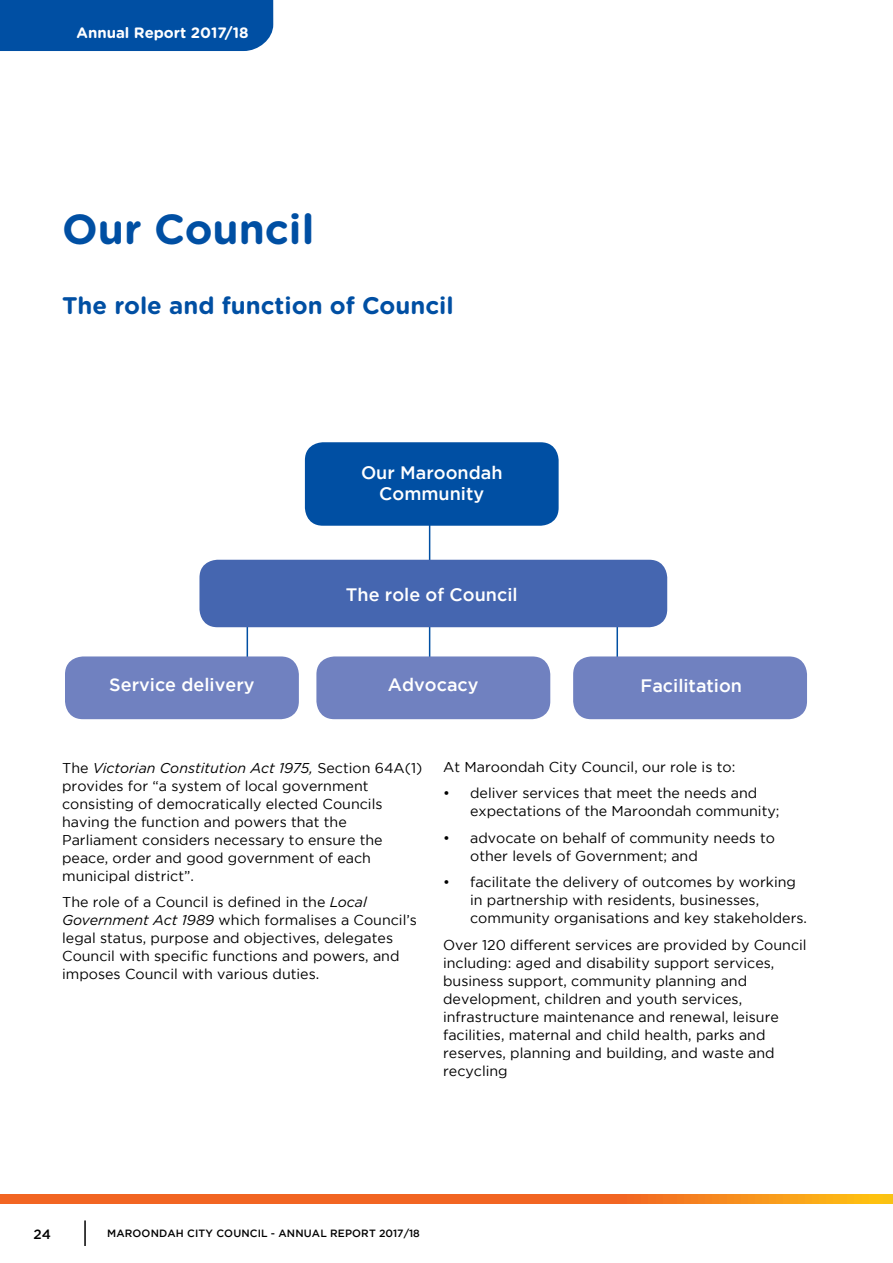
<style>
.page{position:relative;width:893px;height:1263px;background:#fff}
.page>*{position:absolute;margin:0;border:0;box-sizing:border-box;transform-origin:0 0}
.t1{font:700 42px "Gotham Rounded";color:#004fa3}
.t2{font:700 24px "Gotham Rounded";color:#004fa3}
.t3{font:500 18px/21.6px "Gotham";color:#fff;text-align:center}
.t4{font:700 15px "Gotham Rounded";color:#fff}
.t5{font:14.25px/18px "Gotham";color:#000}
.t6{font:500 13.5px "Gotham";color:#000}
.t7{font:500 10.5px "Gotham";letter-spacing:.015em;color:#000}
.s1{font-style:italic}
</style>
<div class="page">
<hr style="left:84px;top:1220px;width:2px;height:26px;background:#000">
<svg style="left:0;top:1195px;width:893px;height:8px;background:#f3741f"></svg>
<div style="left:0;top:0;width:273px;height:51px;background:#004fa3"></div>
<hr style="left:429px;top:519px;width:1px;height:169px;background:#004fa3">
<hr style="left:247px;top:620px;width:1px;height:51px;background:#004fa3">
<hr style="left:616px;top:622px;width:2px;height:51px;background:#004fa3">
<div style="left:305px;top:442px;width:254px;height:84px;background:#004fa3;border-radius:18px"></div>
<div style="left:199px;top:560px;width:468px;height:67px;background:#4566b0;border-radius:18px"></div>
<div style="left:316px;top:656px;width:234px;height:63px;background:#7081c0;border-radius:18px"></div>
<div style="left:65px;top:656px;width:234px;height:63px;background:#7081c0;border-radius:18px"></div>
<div style="left:573px;top:656px;width:234px;height:63px;background:#7081c0;border-radius:18px"></div>
<p class="t4" style="left:77px;top:22px;width:174px">Annual Report 2017/18</p>
<h1 class="t1" style="left:62px;top:198px;width:254px">Our Council</h1>
<h2 class="t2" style="left:62px;top:288px;width:393px">The role and function of Council</h2>
<p class="t3" style="left:361px;top:461px;width:143px">Our Maroondah<br>Community</p>
<p class="t3" style="left:346px;top:583px;width:173px">The role of Council</p>
<p class="t3" style="left:109px;top:674px;width:147px">Service delivery</p>
<p class="t3" style="left:388px;top:674px;width:92px">Advocacy</p>
<p class="t3" style="left:640px;top:675px;width:103px">Facilitation</p>
<p class="t5" style="left:62px;top:759px;width:362px">The <span class="s1">Victorian Constitution Act 1975,</span> Section 64A(1) provides for “a system of local government consisting of democratically elected Councils having the function and powers that the Parliament considers necessary to ensure the peace, order and good government of each municipal district”.</p>
<p class="t5" style="left:62px;top:893px;width:356px">The role of a Council is defined in the <span class="s1">Local Government Act 1989</span> which formalises a Council’s legal status, purpose and objectives, delegates Council with specific functions and powers, and imposes Council with various duties.</p>
<p class="t5" style="left:443px;top:758px;width:294px">At Maroondah City Council, our role is to:</p>
<p class="t5" style="left:470px;top:784px;width:311px;text-indent:-27px">• deliver services that meet the needs and expectations of the Maroondah community;</p>
<p class="t5" style="left:470px;top:829px;width:306px;text-indent:-27px">• advocate on behalf of community needs to other levels of Government; and</p>
<p class="t5" style="left:470px;top:873px;width:338px;text-indent:-27px">• facilitate the delivery of outcomes by working in partnership with residents, businesses, community organisations and key stakeholders.</p>
<p class="t5" style="left:443px;top:936px;width:365px">Over 120 different services are provided by Council including: aged and disability support services, business support, community planning and development, children and youth services, infrastructure maintenance and renewal, leisure facilities, maternal and child health, parks and reserves, planning and building, and waste and recycling</p>
<p class="t6" style="left:33px;top:1226px;width:19px">24</p>
<p class="t7" style="left:107px;top:1227px;width:314px">MAROONDAH CITY COUNCIL - ANNUAL REPORT 2017/18</p>
</div>
